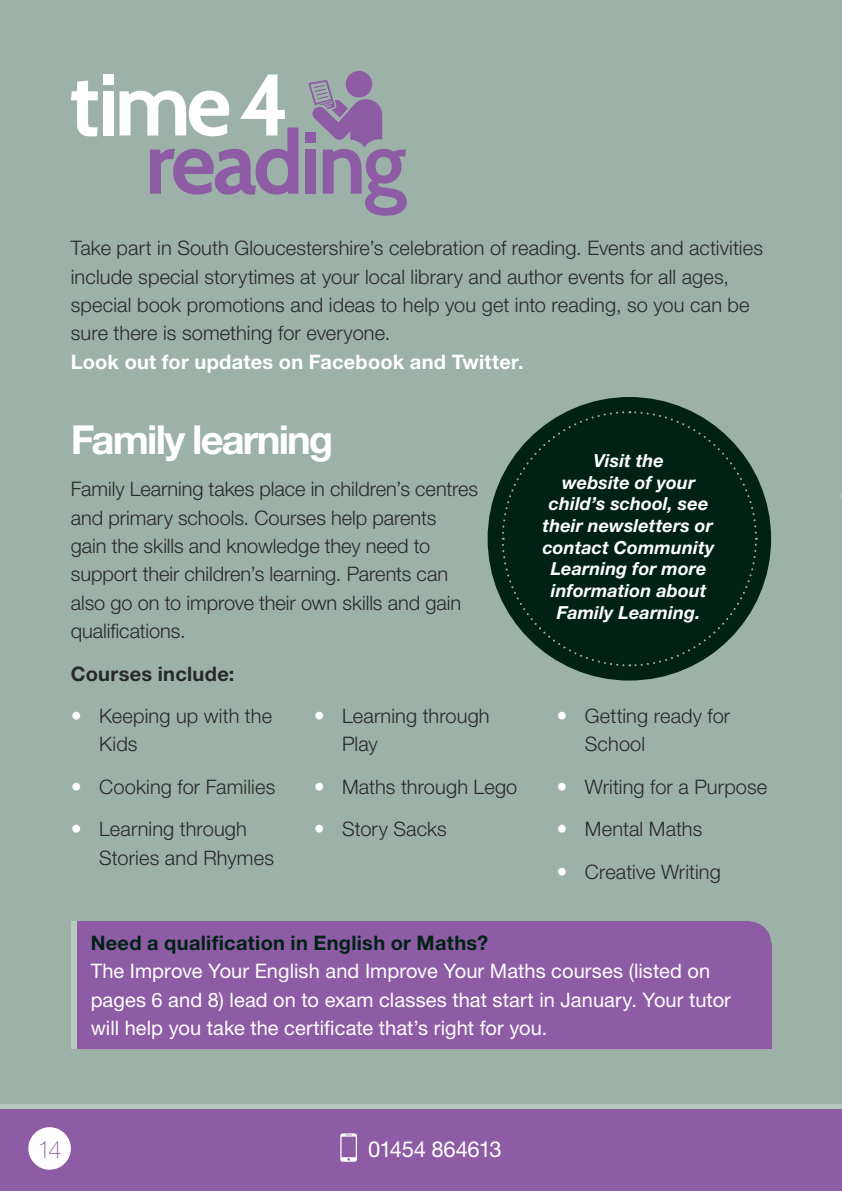
<style>
.page{position:relative;width:842px;height:1191px;background:#fff}
.page>*{position:absolute;margin:0;border:0;box-sizing:border-box;transform-origin:0 0}
.t1{font:700 40px "Helvetica Neue";letter-spacing:-.045em;color:#fff}
.t2{font:100 24px "Helvetica Neue";color:#8e5ca5}
.t3{font:22px "Helvetica Neue";letter-spacing:-.015em;color:#fff}
.t4{font:300 20px/28.4px "Helvetica Neue";letter-spacing:.005em;color:#292829}
.t5{font:20px/28.4px "Helvetica Neue";letter-spacing:.005em;color:#fff}
.t6{font:700 20px "Helvetica Neue";letter-spacing:.015em;color:#fff}
.t7{font:700 20px "Helvetica Neue";letter-spacing:.015em;color:#002215}
.t8{font:700 20px "Helvetica Neue";letter-spacing:.015em;color:#292829}
.t9{font:italic 700 18px/21.6px "Helvetica Neue";letter-spacing:.01em;color:#fff;text-align:center}
</style>
<div class="page">
<div style="left:0;top:1106px;width:842px;height:85px;background:#8e5ca5"></div>
<svg style="left:340px;top:1133px;width:17px;height:28px"></svg>
<div style="left:28px;top:1127px;width:43px;height:42px;background:#fff;border-radius:50%"></div>
<div style="left:0;top:1103px;width:842px;height:5px;background:#b8c9c1"></div>
<div style="left:0;top:0;width:842px;height:1103px;background:#9cb2a8"></div>
<div style="left:488px;top:397px;width:283px;height:283px;background:#002215;border-radius:50%"></div>
<svg style="left:501px;top:410px;width:257px;height:257px"></svg>
<div style="left:71px;top:921px;width:700px;height:128px;background:#8e5ca5"></div>
<svg style="left:750px;top:921px;width:21px;height:19px"></svg>
<div style="left:71px;top:921px;width:6px;height:128px;background:#b8c9c1"></div>
<div style="left:305px;top:132px;width:11px;height:11px;background:#8e5ca5"></div>
<div style="left:305px;top:150px;width:11px;height:44px;background:#8e5ca5"></div>
<div style="left:346px;top:71px;width:26px;height:26px;background:#8e5ca5;border-radius:50%"></div>
<svg style="left:308px;top:80px;width:99px;height:136px"></svg>
<svg style="left:71px;top:80px;width:27px;height:56px"></svg>
<div style="left:103px;top:74px;width:11px;height:11px;background:#fff"></div>
<div style="left:103px;top:91px;width:11px;height:44px;background:#fff"></div>
<svg style="left:120px;top:75px;width:178px;height:120px"></svg>
<p class="t4" style="left:71px;top:233px;width:693px">Take part in South Gloucestershire’s celebration of reading. Events and activities include special storytimes at your local library and author events for all ages, special book promotions and ideas to help you get into reading, so you can be sure there is something for everyone.</p>
<p class="t6" style="left:71px;top:349px;width:454px">Look out for updates on Facebook and Twitter.</p>
<h1 class="t1" style="left:71px;top:415px;width:264px">Family learning</h1>
<p class="t4" style="left:71px;top:474px;width:409px">Family Learning takes place in children’s centres and primary schools. Courses help parents<br>gain the skills and knowledge they need to support their children’s learning. Parents can also go on to improve their own skills and gain qualifications.</p>
<p class="t8" style="left:71px;top:661px;width:165px">Courses include:</p>
<p class="t4" style="left:99px;top:701px;width:174px">Keeping up with the<br>Kids</p>
<p class="t4" style="left:99px;top:765px;width:178px;line-height:42.6px">Cooking for Families<br>Learning through</p>
<p class="t4" style="left:99px;top:843px;width:176px">Stories and Rhymes</p>
<p class="t4" style="left:342px;top:701px;width:149px">Learning through<br>Play</p>
<p class="t4" style="left:342px;top:765px;width:177px;line-height:42.6px">Maths through Lego<br>Story Sacks</p>
<p class="t9" style="left:543px;top:449px;width:173px">Visit the<br>website of your child’s school, see their newsletters or contact Community<br>Learning for more information about<br>Family Learning.</p>
<p class="t4" style="left:585px;top:701px;width:147px">Getting ready for<br>School</p>
<p class="t4" style="left:585px;top:765px;width:184px;line-height:42.6px">Writing for a Purpose<br>Mental Maths<br>Creative Writing</p>
<p class="t7" style="left:91px;top:930px;width:399px">Need a qualification in English or Maths?</p>
<p class="t5" style="left:91px;top:956px;width:642px">The Improve Your English and Improve Your Maths courses (listed on pages 6 and 8) lead on to exam classes that start in January. Your tutor will help you take the certificate that’s right for you.</p>
<p class="t2" style="left:37px;top:1136px;width:26px">14</p>
<p class="t3" style="left:368px;top:1135px;width:135px">01454 864613</p>
</div>
